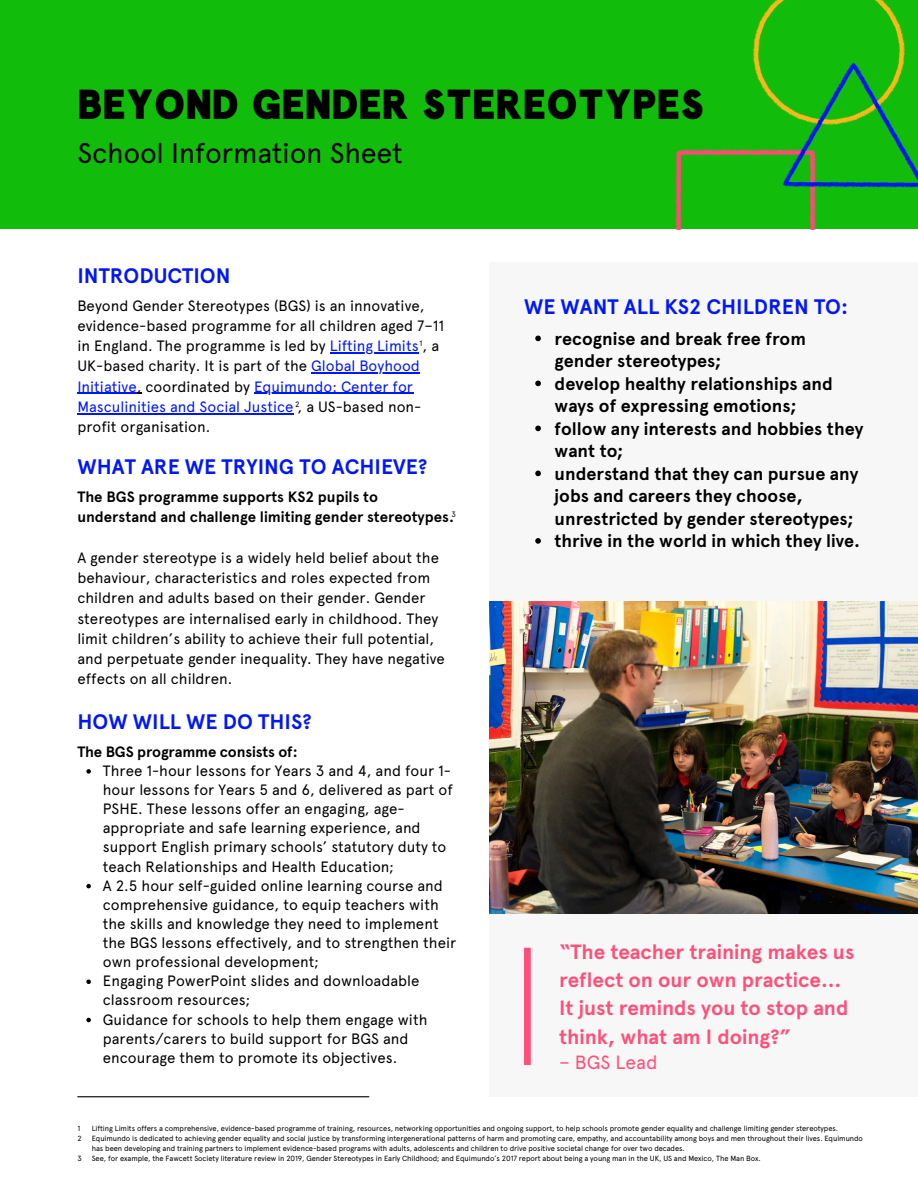
<style>
.page{position:relative;width:918px;height:1188px;background:#fff}
.page>*{position:absolute;margin:0;border:0;box-sizing:border-box;transform-origin:0 0}
.t1{font:42px "GBI Impact";letter-spacing:-.01em;color:#000}
.t2{font:28.5px "Apercu";letter-spacing:-.01em;color:#000}
.t3{font:700 21px "Apercu";color:#0018f5}
.t4{font:700 20.7px/28.2px "Apercu";color:#ff4f79}
.t5{font:19.2px "Apercu";color:#ff4f79}
.t6{font:700 18px/22.5px "Apercu";color:#000}
.t7{font:15px/19.2px "Apercu";color:#000}
.t8{font:700 15px/20.2px "Apercu";color:#000}
.t9{font:15px "Apercu";color:#0018f5}
.t10{font:7.8px "Apercu";color:#000}
.t11{font:7.5px/10.1px "Apercu";letter-spacing:-.01em;color:#000}
.s1{color:#0018f5}
.s2{color:#000}
</style>
<div class="page">
<div style="left:0;top:0;width:918px;height:229px;background:#12bc0b"></div>
<hr style="left:77px;top:1096px;width:292px;height:1px;background:#000">
<div style="left:489px;top:263px;width:429px;height:833px;background:#f7f7f7"></div>
<img style="left:489px;top:601px;width:429px;height:313px">
<div style="left:524px;top:948px;width:7px;height:117px;background:#ff4f79"></div>
<img style="left:675px;top:149px;width:72px;height:80px">
<img style="left:747px;top:0;width:171px;height:230px">
<hr style="left:330px;top:352px;width:89px;height:1px;background:#0018f5">
<hr style="left:311px;top:373px;width:109px;height:1px;background:#0018f5">
<hr style="left:77px;top:393px;width:60px;height:1px;background:#0018f5">
<hr style="left:254px;top:393px;width:159px;height:1px;background:#0018f5">
<hr style="left:77px;top:413px;width:217px;height:1px;background:#0018f5">
<svg style="left:86px;top:769px;width:5px;height:5px"></svg>
<svg style="left:86px;top:884px;width:5px;height:4px"></svg>
<svg style="left:86px;top:980px;width:5px;height:4px"></svg>
<svg style="left:86px;top:1018px;width:5px;height:4px"></svg>
<svg style="left:535px;top:336px;width:6px;height:5px"></svg>
<svg style="left:535px;top:381px;width:6px;height:5px"></svg>
<svg style="left:535px;top:426px;width:6px;height:5px"></svg>
<svg style="left:535px;top:471px;width:6px;height:5px"></svg>
<svg style="left:535px;top:538px;width:6px;height:6px"></svg>
<p class="t1" style="left:77px;top:80px;width:629px">BEYOND GENDER STEREOTYPES</p>
<p class="t2" style="left:77px;top:136px;width:327px">School Information Sheet</p>
<p class="t3" style="left:77px;top:263px;width:155px">INTRODUCTION</p>
<p class="t7" style="left:77px;top:295px;width:368px;line-height:20.2px">Beyond Gender Stereotypes (BGS) is an innovative, evidence-based programme for all children aged 7–11 in England. The programme is led by <span class="s1">Lifting Limits</span> , a</p>
<p class="t7" style="left:77px;top:357px;width:344px">UK-based charity. It is part of the <span class="s1">Global Boyhood</span></p>
<p class="t9" style="left:77px;top:377px;width:337px">Initiative<span class="s2">, coordinated by</span> Equimundo: Center for</p>
<p class="t7" style="left:77px;top:397px;width:346px;line-height:20.2px"><span class="s1">Masculinities and Social Justice</span> , a US-based non&shy;profit organisation.</p>
<p class="t10" style="left:419px;top:339px;width:4px">1</p>
<p class="t10" style="left:295px;top:400px;width:6px">2</p>
<h1 class="t3" style="left:77px;top:454px;width:352px">WHAT ARE WE TRYING TO ACHIEVE?</h1>
<h1 class="t8" style="left:77px;top:487px;width:378px">The BGS programme supports KS2 pupils to understand and challenge limiting gender stereotypes.</h1>
<h2 class="t7" style="left:77px;top:548px;width:369px;line-height:20.2px">A gender stereotype is a widely held belief about the behaviour, characteristics and roles expected from children and adults based on their gender. Gender stereotypes are internalised early in childhood. They limit children’s ability to achieve their full potential, and perpetuate gender inequality. They have negative effects on all children.</h2>
<p class="t10" style="left:452px;top:509px;width:6px">3</p>
<p class="t3" style="left:77px;top:709px;width:236px">HOW WILL WE DO THIS?</p>
<p class="t8" style="left:77px;top:741px;width:222px">The BGS programme consists of:</p>
<h3 class="t7" style="left:103px;top:761px;width:351px">Three 1-hour lessons for Years 3 and 4, and four 1- hour lessons for Years 5 and 6, delivered as part of PSHE. These lessons offer an engaging, age&shy;appropriate and safe learning experience, and support English primary schools’ statutory duty to teach Relationships and Health Education;</h3>
<p class="t7" style="left:103px;top:876px;width:355px">A 2.5 hour self-guided online learning course and comprehensive guidance, to equip teachers with the skills and knowledge they need to implement the BGS lessons effectively, and to strengthen their own professional development;</p>
<p class="t7" style="left:103px;top:971px;width:318px">Engaging PowerPoint slides and downloadable classroom resources;</p>
<p class="t7" style="left:103px;top:1010px;width:326px">Guidance for schools to help them engage with parents/carers to build support for BGS and encourage them to promote its objectives.</p>
<p class="t3" style="left:524px;top:294px;width:326px">WE WANT ALL KS2 CHILDREN TO:</p>
<p class="t6" style="left:555px;top:327px;width:253px">recognise and break free from gender stereotypes;</p>
<p class="t6" style="left:555px;top:372px;width:280px">develop healthy relationships and ways of expressing emotions;</p>
<p class="t6" style="left:555px;top:417px;width:310px">follow any interests and hobbies they want to;</p>
<h4 class="t6" style="left:555px;top:462px;width:305px">understand that they can pursue any jobs and careers they choose, unrestricted by gender stereotypes;</h4>
<h6 class="t6" style="left:555px;top:529px;width:307px">thrive in the world in which they live.</h6>
<p class="t4" style="left:559px;top:938px;width:297px">“The teacher training makes us reflect on our own practice...<br>It just reminds you to stop and think, what am I doing?”</p>
<p class="t5" style="left:559px;top:1051px;width:100px">– BGS Lead</p>
<p class="t11" style="left:77px;top:1123px;width:4px">1</p>
<p class="t11" style="left:77px;top:1134px;width:6px">2</p>
<p class="t11" style="left:77px;top:1153px;width:6px">3</p>
<h6 class="t11" style="left:92px;top:1123px;width:748px">Lifting Limits offers a comprehensive, evidence-based programme of training, resources, networking opportunities and ongoing support, to help schools promote gender equality and challenge limiting gender stereotypes.</h6>
<p class="t11" style="left:92px;top:1133px;width:773px">Equimundo is dedicated to achieving gender equality and social justice by transforming intergenerational patterns of harm and promoting care, empathy, and accountability among boys and men throughout their lives. Equimundo has been developing and training partners to implement evidence-based programs with adults, adolescents and children to drive positive societal change for over two decades.</p>
<p class="t11" style="left:92px;top:1153px;width:670px">See, for example, the Fawcett Society literature review in 2019, Gender Stereotypes in Early Childhood; and Equimundo’s 2017 report about being a young man in the UK, US and Mexico, The Man Box.</p>
</div>
